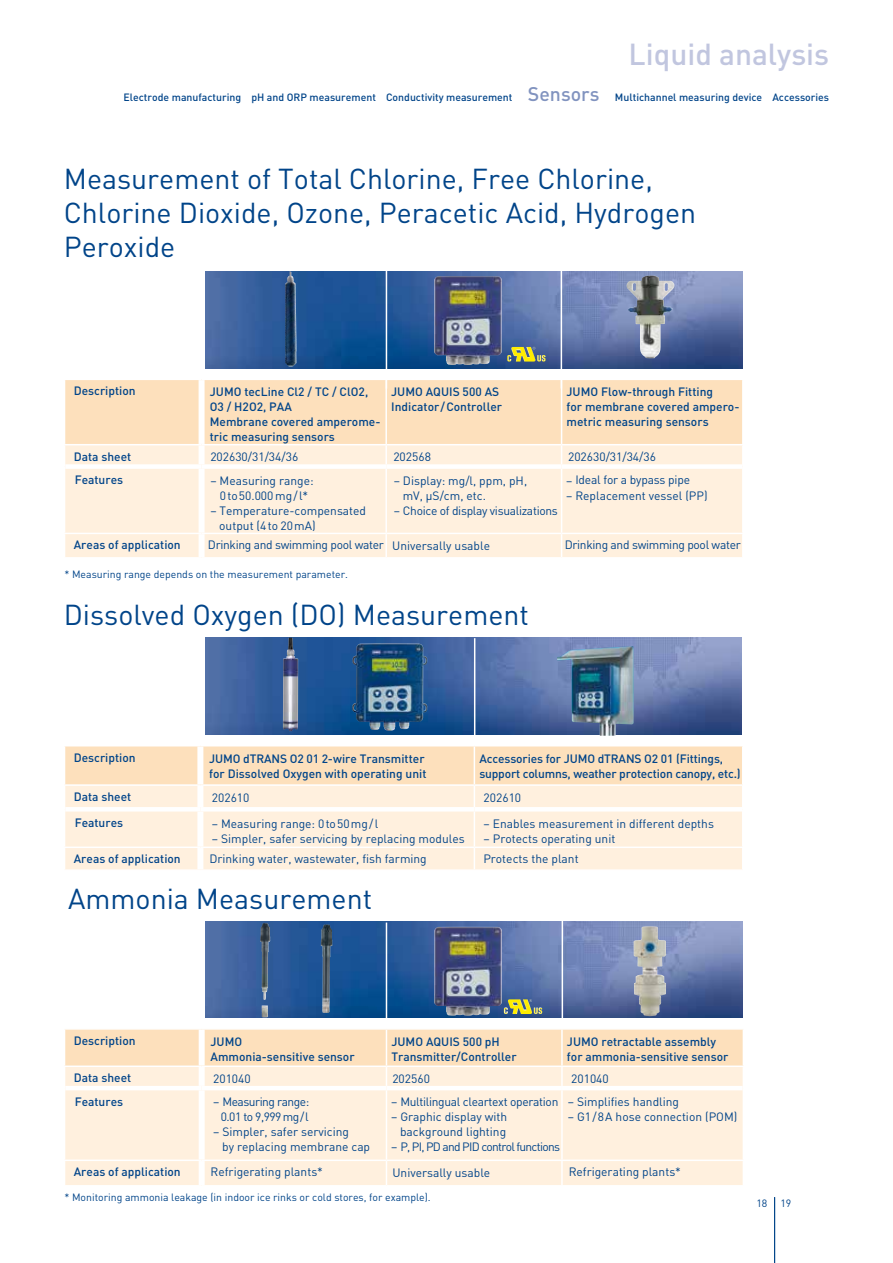
<style>
.page{position:relative;width:893px;height:1263px;background:#fff}
.page>*{position:absolute;margin:0;border:0;box-sizing:border-box;transform-origin:0 0}
.t1{font:500 30px "DIN Pro";color:#c1c6df}
.t2{font:28.5px/34.2px "DIN Pro";color:#004489}
.t3{font:500 12px/15px "DIN Pro";color:#004489}
.t4{font:12px/15px "DIN Pro";color:#004489}
.t5{font:12px "DIN Pro";letter-spacing:-.025em;color:#004489}
.t6{font:12px/15px "DIN Pro";letter-spacing:-.04em;color:#004489;text-align:center}
.t7{font:12px "DIN Pro";letter-spacing:-.06em;color:#004489}
.t8{font:10.5px "DIN Pro";color:#004489}
.t9{font:500 10.5px "DIN Pro";color:#004489}
.s1{font-size:19.5px;color:#8193bf}
</style>
<div class="page">
<hr style="left:774px;top:1197px;width:1px;height:66px;background:#004489">
<div style="left:65px;top:469px;width:677px;height:88px;background:#fff0de"></div>
<svg style="left:65px;top:379px;width:678px;height:85px;background:#fde4c6"></svg>
<hr style="left:742px;top:445px;width:2px;height:22px;background:#fff">
<hr style="left:385px;top:469px;width:2px;height:64px;background:#fff">
<hr style="left:561px;top:469px;width:1px;height:64px;background:#fff">
<hr style="left:64px;top:533px;width:138px;height:1px;background:#fff">
<hr style="left:202px;top:533px;width:184px;height:1px;background:#fff">
<hr style="left:386px;top:533px;width:176px;height:1px;background:#fff">
<hr style="left:385px;top:534px;width:2px;height:23px;background:#fff">
<hr style="left:562px;top:533px;width:182px;height:1px;background:#fff">
<svg style="left:561px;top:534px;width:1px;height:23px"></svg>
<div style="left:199px;top:380px;width:6px;height:64px;background:#fff"></div>
<div style="left:199px;top:445px;width:6px;height:19px;background:#fff"></div>
<div style="left:199px;top:469px;width:6px;height:64px;background:#fff"></div>
<div style="left:199px;top:534px;width:6px;height:23px;background:#fff"></div>
<img style="left:205px;top:271px;width:537px;height:98px">
<hr style="left:386px;top:262px;width:1px;height:127px;background:#fff">
<hr style="left:561px;top:262px;width:1px;height:126px;background:#fff">
<img style="left:434px;top:276px;width:68px;height:89px">
<img style="left:285px;top:271px;width:12px;height:96px">
<img style="left:627px;top:276px;width:46px;height:82px">
<img style="left:205px;top:638px;width:537px;height:97px">
<hr style="left:474px;top:638px;width:1px;height:126px;background:#fff">
<div style="left:65px;top:811px;width:677px;height:58px;background:#fff0de"></div>
<svg style="left:65px;top:746px;width:678px;height:61px;background:#fde6ca"></svg>
<hr style="left:474px;top:811px;width:1px;height:35px;background:#fff">
<hr style="left:64px;top:846px;width:136px;height:2px;background:#fff">
<hr style="left:200px;top:846px;width:274px;height:2px;background:#fff">
<hr style="left:474px;top:846px;width:269px;height:2px;background:#fff">
<svg style="left:474px;top:848px;width:1px;height:21px"></svg>
<div style="left:197px;top:746px;width:6px;height:38px;background:#fff"></div>
<div style="left:197px;top:786px;width:6px;height:21px;background:#fff"></div>
<div style="left:197px;top:811px;width:6px;height:35px;background:#fff"></div>
<div style="left:197px;top:848px;width:6px;height:21px;background:#fff"></div>
<img style="left:283px;top:638px;width:15px;height:93px">
<img style="left:352px;top:643px;width:75px;height:88px">
<img style="left:557px;top:646px;width:77px;height:90px">
<img style="left:206px;top:921px;width:536px;height:97px">
<hr style="left:386px;top:922px;width:1px;height:127px;background:#fff">
<hr style="left:562px;top:909px;width:1px;height:126px;background:#fff">
<img style="left:260px;top:923px;width:7px;height:77px">
<img style="left:321px;top:924px;width:9px;height:89px">
<img style="left:634px;top:926px;width:32px;height:90px">
<div style="left:65px;top:1090px;width:678px;height:95px;background:#fff0de"></div>
<svg style="left:65px;top:1029px;width:678px;height:57px;background:#fde6ca"></svg>
<hr style="left:386px;top:1090px;width:1px;height:69px;background:#fff">
<hr style="left:561px;top:1090px;width:2px;height:69px;background:#fff">
<hr style="left:64px;top:1159px;width:138px;height:2px;background:#fff">
<hr style="left:202px;top:1159px;width:184px;height:2px;background:#fff">
<hr style="left:386px;top:1159px;width:176px;height:2px;background:#fff">
<svg style="left:386px;top:1161px;width:1px;height:24px"></svg>
<hr style="left:562px;top:1159px;width:182px;height:2px;background:#fff">
<hr style="left:561px;top:1161px;width:2px;height:24px;background:#fff">
<div style="left:199px;top:1030px;width:6px;height:35px;background:#fff"></div>
<div style="left:199px;top:1067px;width:6px;height:19px;background:#fff"></div>
<div style="left:199px;top:1090px;width:6px;height:69px;background:#fff"></div>
<div style="left:199px;top:1161px;width:6px;height:24px;background:#fff"></div>
<img style="left:434px;top:927px;width:68px;height:89px">
<h1 class="t1" style="left:629px;top:30px;width:202px">Liquid analysis</h1>
<p class="t9" style="left:124px;top:88px;width:477px">Electrode manufacturing pH and ORP measurement Conductivity measurement <span class="s1">Sensors</span></p>
<p class="t9" style="left:615px;top:88px;width:216px">Multichannel measuring device Accessories</p>
<h2 class="t2" style="left:64px;top:159px;width:634px">Measurement of Total Chlorine, Free Chlorine,<br>Chlorine Dioxide, Ozone, Peracetic Acid, Hydrogen<br>Peroxide</h2>
<p class="t3" style="left:74px;top:382px;width:63px">Description</p>
<p class="t3" style="left:210px;top:383px;width:172px">JUMO tecLine Cl2 / TC / ClO2,<br>O3 / H2O2, PAA<br>Membrane covered amperome&shy;tric measuring sensors</p>
<p class="t3" style="left:391px;top:383px;width:112px">JUMO AQUIS 500 AS<br>Indicator/Controller</p>
<p class="t3" style="left:567px;top:383px;width:174px">JUMO Flow-through Fitting<br>for membrane covered ampero&shy;metric measuring sensors</p>
<p class="t3" style="left:74px;top:447px;width:59px">Data sheet</p>
<p class="t4" style="left:210px;top:448px;width:89px">202630/31/34/36</p>
<p class="t4" style="left:393px;top:448px;width:39px">202568</p>
<p class="t4" style="left:568px;top:448px;width:89px">202630/31/34/36</p>
<p class="t3" style="left:75px;top:471px;width:50px">Features</p>
<p class="t4" style="left:210px;top:472px;width:105px;text-align:center">– Measuring range:<br>0to50.000 mg/l*</p>
<p class="t4" style="left:219px;top:502px;width:148px;text-indent:-9px">– Temperature-compensated output (4to 20mA)</p>
<p class="t4" style="left:403px;top:472px;width:126px;text-indent:-9px">– Display: mg/l, ppm, pH, mV, μS/cm, etc.</p>
<p class="t5" style="left:394px;top:501px;width:166px">– Choice of display visualizations</p>
<p class="t4" style="left:566px;top:471px;width:125px">– Ideal for a bypass pipe</p>
<p class="t4" style="left:566px;top:487px;width:143px">– Replacement vessel (PP)</p>
<p class="t3" style="left:74px;top:536px;width:108px">Areas of application</p>
<p class="t5" style="left:208px;top:535px;width:284px">Drinking and swimming pool water Universally usable</p>
<p class="t5" style="left:565px;top:535px;width:178px">Drinking and swimming pool water</p>
<p class="t8" style="left:64px;top:566px;width:285px">* Measuring range depends on the measurement parameter.</p>
<h2 class="t2" style="left:64px;top:595px;width:467px">Dissolved Oxygen (DO) Measurement</h2>
<p class="t3" style="left:74px;top:748px;width:63px">Description</p>
<p class="t3" style="left:209px;top:749px;width:219px">JUMO dTRANS O2 01 2-wire Transmitter for Dissolved Oxygen with operating unit</p>
<p class="t3" style="left:479px;top:749px;width:263px">Accessories for JUMO dTRANS O2 01 (Fittings, support columns, weather protection canopy, etc.)</p>
<p class="t3" style="left:74px;top:788px;width:59px">Data sheet</p>
<p class="t4" style="left:212px;top:789px;width:39px">202610</p>
<p class="t4" style="left:484px;top:789px;width:39px">202610</p>
<p class="t3" style="left:75px;top:813px;width:50px">Features</p>
<p class="t4" style="left:212px;top:814px;width:168px">– Measuring range: 0to50mg/l</p>
<p class="t4" style="left:212px;top:829px;width:254px">– Simpler, safer servicing by replacing modules</p>
<p class="t4" style="left:484px;top:814px;width:232px">– Enables measurement in different depths</p>
<p class="t4" style="left:484px;top:829px;width:133px">– Protects operating unit</p>
<p class="t3" style="left:74px;top:850px;width:108px">Areas of application</p>
<p class="t4" style="left:209px;top:850px;width:219px">Drinking water, wastewater, fish farming</p>
<p class="t4" style="left:483px;top:850px;width:97px">Protects the plant</p>
<h2 class="t2" style="left:68px;top:879px;width:306px">Ammonia Measurement</h2>
<p class="t3" style="left:74px;top:1032px;width:63px">Description</p>
<p class="t3" style="left:211px;top:1032px;width:146px">JUMO<br>Ammonia-sensitive sensor</p>
<p class="t3" style="left:391px;top:1032px;width:127px">JUMO AQUIS 500 pH<br>Transmitter/Controller</p>
<p class="t3" style="left:567px;top:1032px;width:163px">JUMO retractable assembly for ammonia-sensitive sensor</p>
<p class="t3" style="left:74px;top:1069px;width:59px">Data sheet</p>
<p class="t4" style="left:213px;top:1070px;width:39px">201040</p>
<p class="t4" style="left:392px;top:1070px;width:39px">202560</p>
<p class="t4" style="left:571px;top:1070px;width:39px">201040</p>
<p class="t3" style="left:75px;top:1092px;width:50px">Features</p>
<p class="t6" style="left:213px;top:1093px;width:98px">– Measuring range:<br>0.01 to 9,999mg/l</p>
<p class="t4" style="left:222px;top:1123px;width:150px;text-indent:-9px">– Simpler, safer servicing<br>by replacing membrane cap</p>
<p class="t4" style="left:568px;top:1093px;width:113px">– Simplifies handling</p>
<p class="t4" style="left:568px;top:1108px;width:171px">– G1/8A hose connection (POM)</p>
<p class="t5" style="left:391px;top:1092px;width:169px">– Multilingual cleartext operation</p>
<p class="t4" style="left:391px;top:1108px;width:118px;text-align:right">– Graphic display with background lighting</p>
<p class="t7" style="left:391px;top:1137px;width:170px">– P, PI, PD and PID control functions</p>
<p class="t3" style="left:74px;top:1163px;width:108px">Areas of application</p>
<p class="t4" style="left:211px;top:1163px;width:114px">Refrigerating plants*</p>
<p class="t4" style="left:392px;top:1164px;width:99px">Universally usable</p>
<p class="t4" style="left:569px;top:1163px;width:114px">Refrigerating plants*</p>
<p class="t8" style="left:64px;top:1189px;width:368px">* Monitoring ammonia leakage (in indoor ice rinks or cold stores, for example).</p>
<p class="t8" style="left:756px;top:1195px;width:36px">18 19</p>
</div>
